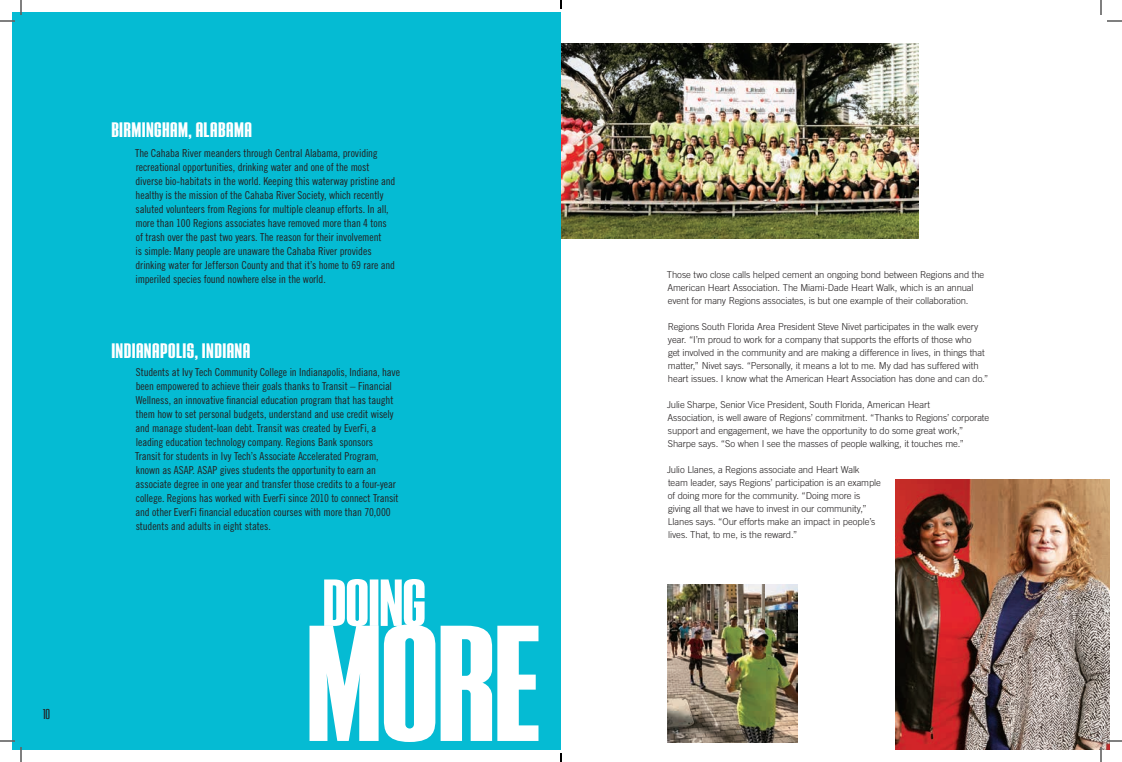
<style>
.page{position:relative;width:1122px;height:762px;background:#fff}
.page>*{position:absolute;margin:0;border:0;box-sizing:border-box;transform-origin:0 0}
.t1{font:22px "House Gothic HG23 Cond BOLD1";letter-spacing:.02em;color:#fff}
.t2{font:15px "House Gothic HG23 Cond LIGHT1";color:#231f20}
.t3{font:11px/14px "Trade Gothic LT Std Cn 18";letter-spacing:-.01em;color:#231f20}
.t4{font:300 9.5px/13px "Trade Gothic LT Std";letter-spacing:-.01em;color:#231f20}
</style>
<div class="page">
<img style="left:668px;top:585px;width:130px;height:158px">
<div style="left:12px;top:12px;width:549px;height:738px;background:#05bbd3"></div>
<svg style="left:310px;top:579px;width:229px;height:163px"></svg>
<img style="left:561px;top:44px;width:357px;height:194px">
<img style="left:895px;top:480px;width:215px;height:270px">
<svg style="left:0;top:0;width:22px;height:22px"></svg>
<svg style="left:0;top:740px;width:22px;height:22px"></svg>
<svg style="left:1100px;top:0;width:22px;height:22px"></svg>
<svg style="left:1100px;top:740px;width:22px;height:22px"></svg>
<svg style="left:560px;top:0;width:2px;height:9px"></svg>
<svg style="left:560px;top:753px;width:2px;height:9px"></svg>
<h1 class="t1" style="left:111px;top:118px;width:142px">BIRMINGHAM, ALABAMA</h1>
<p class="t3" style="left:135px;top:146px;width:262px">The Cahaba River meanders through Central Alabama, providing recreational opportunities, drinking water and one of the most diverse bio-habitats in the world. Keeping this waterway pristine and healthy is the mission of the Cahaba River Society, which recently saluted volunteers from Regions for multiple cleanup efforts. In all, more than 100 Regions associates have removed more than 4 tons of trash over the past two years. The reason for their involvement<br>is simple: Many people are unaware the Cahaba River provides drinking water for Jefferson County and that it’s home to 69 rare and imperiled species found nowhere else in the world.</p>
<h1 class="t1" style="left:111px;top:339px;width:140px">INDIANAPOLIS, INDIANA</h1>
<p class="t3" style="left:135px;top:365px;width:267px">Students at Ivy Tech Community College in Indianapolis, Indiana, have been empowered to achieve their goals thanks to Transit – Financial Wellness, an innovative financial education program that has taught them how to set personal budgets, understand and use credit wisely and manage student-loan debt. Transit was created by EverFi, a leading education technology company. Regions Bank sponsors Transit for students in Ivy Tech’s Associate Accelerated Program, known as ASAP. ASAP gives students the opportunity to earn an associate degree in one year and transfer those credits to a four-year college. Regions has worked with EverFi since 2010 to connect Transit and other EverFi financial education courses with more than 70,000 students and adults in eight states.</p>
<h2 class="t2" style="left:43px;top:706px;width:9px">10</h2>
<p class="t4" style="left:667px;top:268px;width:319px">Those two close calls helped cement an ongoing bond between Regions and the<br>American Heart Association. The Miami-Dade Heart Walk, which is an annual event for many Regions associates, is but one example of their collaboration.</p>
<p class="t4" style="left:668px;top:320px;width:322px">Regions South Florida Area President Steve Nivet participates in the walk every year. “I’m proud to work for a company that supports the efforts of those who<br>get involved in the community and are making a difference in lives, in things that matter,” Nivet says. “Personally, it means a lot to me. My dad has suffered with heart issues. I know what the American Heart Association has done and can do.”</p>
<p class="t4" style="left:667px;top:398px;width:324px">Julie Sharpe, Senior Vice President, South Florida, American Heart<br>Association, is well aware of Regions’ commitment. “Thanks to Regions’ corporate support and engagement, we have the opportunity to do some great work,” Sharpe says. “So when I see the masses of people walking, it touches me.”</p>
<p class="t4" style="left:667px;top:463px;width:215px">Julio Llanes, a Regions associate and Heart Walk team leader, says Regions’ participation is an example of doing more for the community. “Doing more is giving all that we have to invest in our community,” Llanes says. “Our efforts make an impact in people’s lives. That, to me, is the reward.”</p>
</div>
